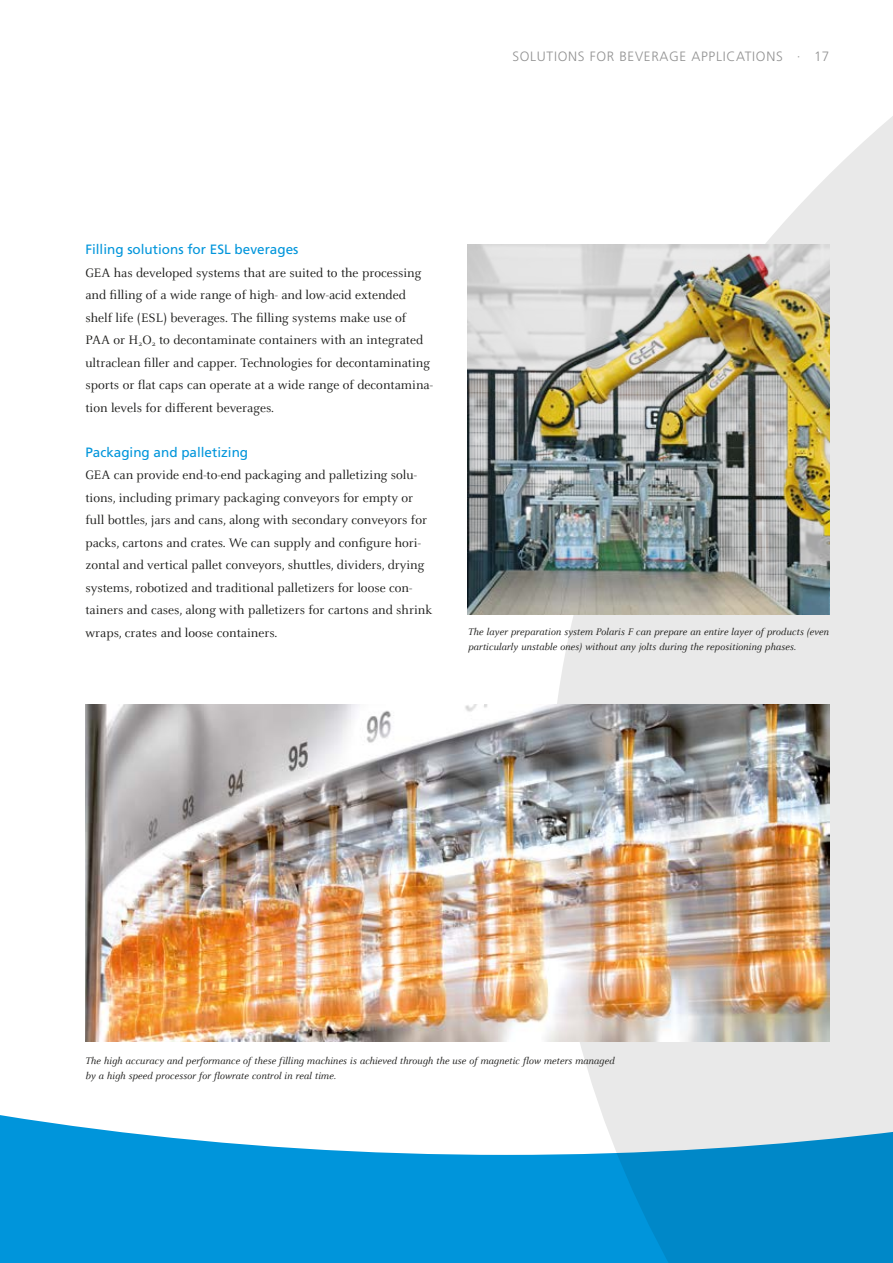
<style>
.page{position:relative;width:893px;height:1263px;background:#fff}
.page>*{position:absolute;margin:0;border:0;box-sizing:border-box;transform-origin:0 0}
.t1{font:13.5px/22.5px "Celeste OT";color:#1d1d1b}
.t2{font:13.5px "Frutiger LT";color:#0095db}
.t3{font:300 13.5px "Frutiger LT";letter-spacing:.05em;color:#929292}
.t4{font:italic 10.5px/15px "Celeste OT";color:#1d1d1b}
</style>
<div class="page">
<svg style="left:0;top:1115px;width:548px;height:148px;fill:#0095db"></svg>
<svg style="left:548px;top:116px;width:345px;height:1147px;fill:#e9e9e9"></svg>
<img style="left:85px;top:704px;width:744px;height:338px">
<img style="left:468px;top:244px;width:361px;height:371px">
<p class="t3" style="left:512px;top:49px;width:318px">SOLUTIONS FOR BEVERAGE APPLICATIONS · 17</p>
<p class="t2" style="left:85px;top:242px;width:215px">Filling solutions for ESL beverages</p>
<p class="t1" style="left:85px;top:262px;width:349px">GEA has developed systems that are suited to the processing and filling of a wide range of high- and low-acid extended shelf life (ESL) beverages. The filling systems make use of PAA or H<sub>2</sub>O<sub>2</sub> to decontaminate containers with an integrated ultraclean filler and capper. Technologies for decontaminating sports or flat caps can operate at a wide range of decontamina&shy;tion levels for different beverages.</p>
<p class="t2" style="left:85px;top:444px;width:164px">Packaging and palletizing</p>
<p class="t1" style="left:85px;top:464px;width:348px">GEA can provide end-to-end packaging and palletizing solu&shy;tions, including primary packaging conveyors for empty or full bottles, jars and cans, along with secondary conveyors for packs, cartons and crates. We can supply and configure hori&shy;zontal and vertical pallet conveyors, shuttles, dividers, drying systems, robotized and traditional palletizers for loose con&shy;tainers and cases, along with palletizers for cartons and shrink wraps, crates and loose containers.</p>
<p class="t4" style="left:468px;top:625px;width:362px">The layer preparation system Polaris F can prepare an entire layer of products (even particularly unstable ones) without any jolts during the repositioning phases.</p>
<p class="t4" style="left:85px;top:1053px;width:531px">The high accuracy and performance of these filling machines is achieved through the use of magnetic flow meters managed by a high speed processor for flowrate control in real time.</p>
</div>
